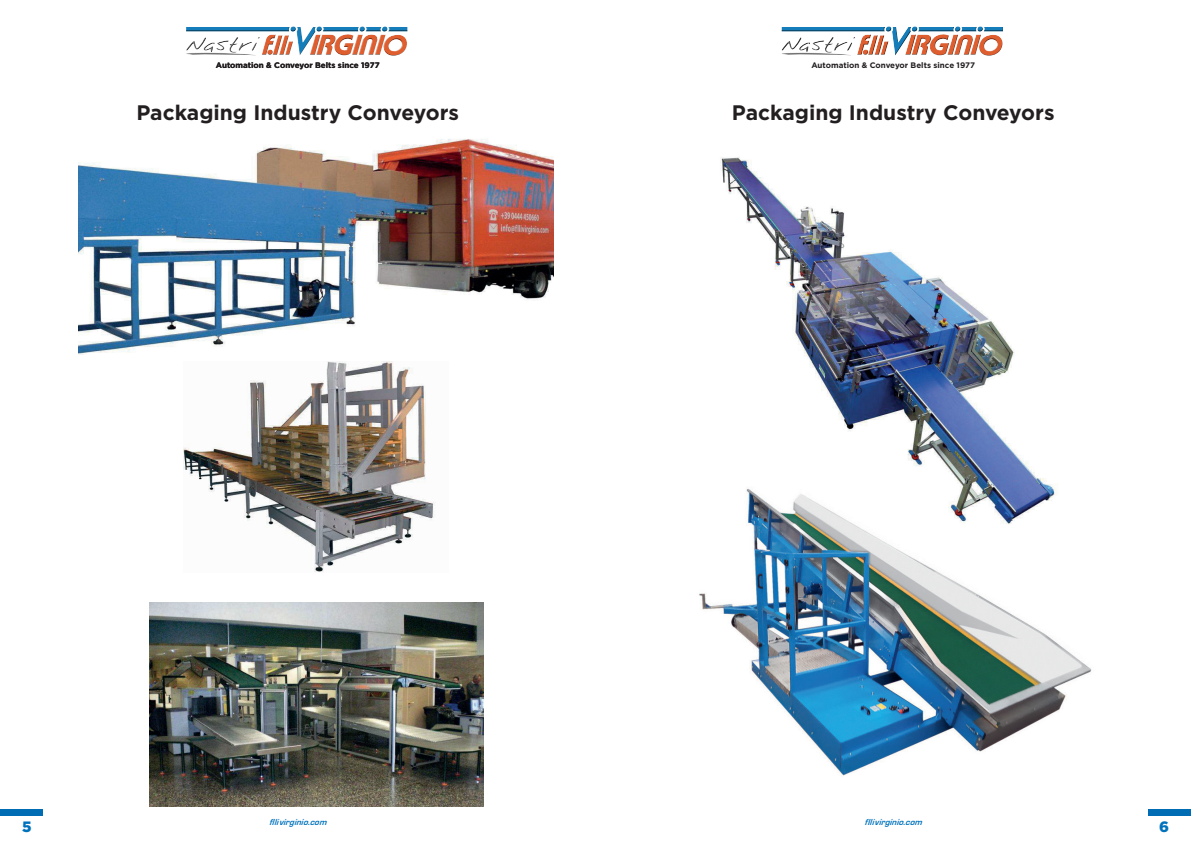
<style>
.page{position:relative;width:1191px;height:842px;background:#fff}
.page>*{position:absolute;margin:0;border:0;box-sizing:border-box;transform-origin:0 0}
.t1{font:700 21px "Gotham";color:#231f20}
.t2{font:900 15px "Gotham";color:#0072bc}
.t3{font:italic 700 9px "Eurostile";color:#0072bc}
.t4{font:700 8px "Gotham";color:#231f20}
</style>
<div class="page">
<div style="left:0;top:809px;width:43px;height:7px;background:#006cb3"></div>
<img style="left:79px;top:139px;width:474px;height:216px">
<img style="left:184px;top:362px;width:252px;height:210px">
<img style="left:149px;top:602px;width:334px;height:205px">
<img style="left:721px;top:157px;width:323px;height:322px">
<svg style="left:186px;top:26px;width:221px;height:30px"></svg>
<svg style="left:781px;top:26px;width:222px;height:30px"></svg>
<div style="left:1148px;top:809px;width:43px;height:7px;background:#006cb3"></div>
<img style="left:699px;top:479px;width:393px;height:297px">
<p class="t4" style="left:216px;top:61px;width:165px">Automation &amp; Conveyor Belts since 1977</p>
<p class="t4" style="left:811px;top:61px;width:165px">Automation &amp; Conveyor Belts since 1977</p>
<h1 class="t1" style="left:136px;top:101px;width:324px">Packaging Industry Conveyors</h1>
<h1 class="t1" style="left:732px;top:101px;width:324px">Packaging Industry Conveyors</h1>
<h2 class="t2" style="left:22px;top:818px;width:11px">5</h2>
<p class="t3" style="left:269px;top:817px;width:62px">fllivirginio.com</p>
<h2 class="t2" style="left:1159px;top:818px;width:11px">6</h2>
<p class="t3" style="left:864px;top:817px;width:62px">fllivirginio.com</p>
</div>
